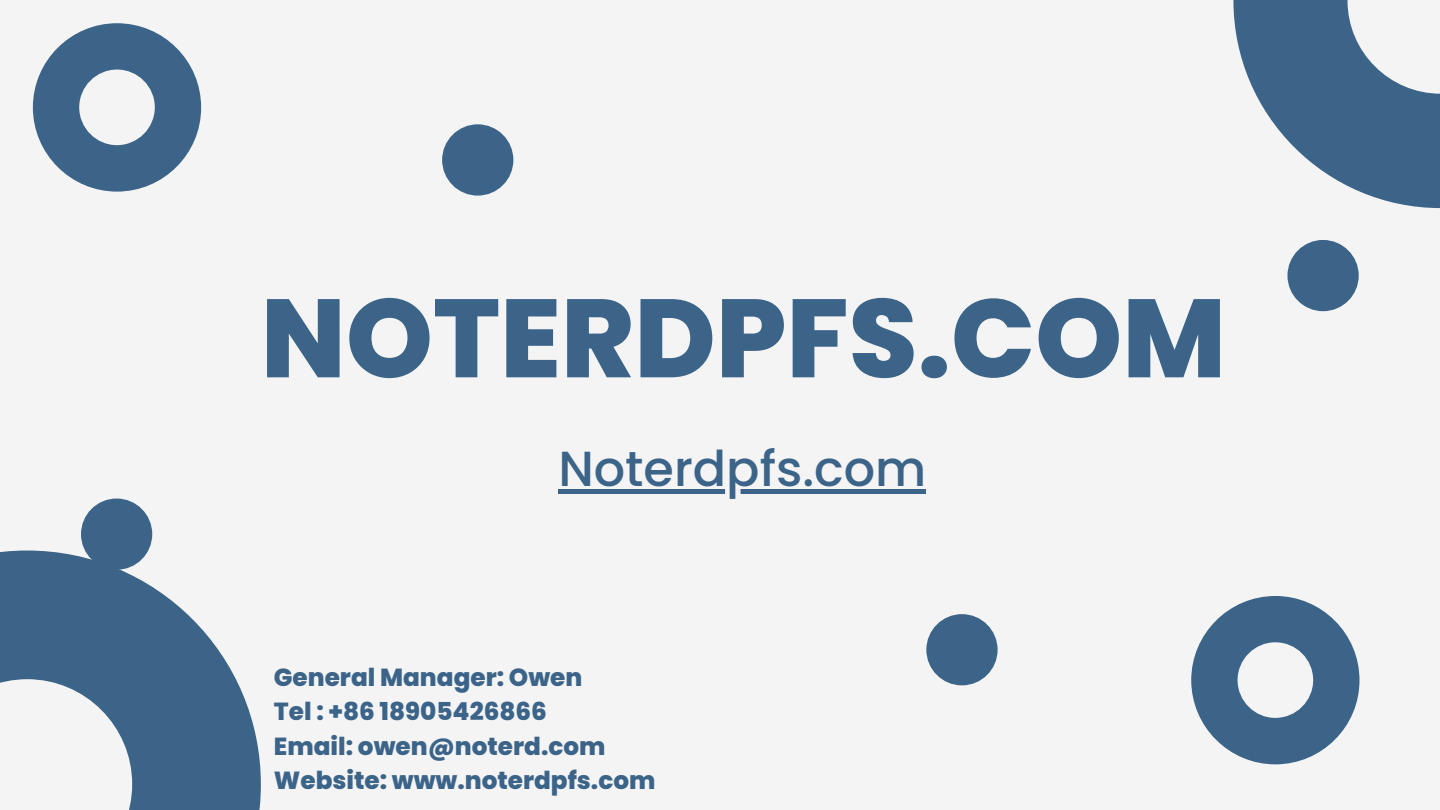
<style>
.page{position:relative;width:1440px;height:810px;background:#f4f4f4}
.page>*{position:absolute;margin:0;border:0;box-sizing:border-box;transform-origin:0 0}
.t1{font:800 111px "Poppins";color:#3c6489}
.t2{font:500 49.2px "Poppins";color:#3c6489}
.t3{font:800 24.7px/34.5px "Poppins";color:#3c6489}
</style>
<div class="page">
<svg style="left:1233px;top:0;width:207px;height:208px"></svg>
<svg style="left:1191px;top:596px;width:169px;height:168px"></svg>
<svg style="left:33px;top:23px;width:168px;height:169px"></svg>
<svg style="left:0;top:551px;width:261px;height:259px;fill:#3c6489"></svg>
<div style="left:81px;top:499px;width:71px;height:71px;background:#3c6489;border-radius:50%"></div>
<div style="left:1287px;top:240px;width:72px;height:71px;background:#3c6489;border-radius:50%"></div>
<div style="left:442px;top:124px;width:71px;height:72px;background:#3c6489;border-radius:50%"></div>
<div style="left:926px;top:614px;width:72px;height:71px;background:#3c6489;border-radius:50%"></div>
<div style="left:558px;top:489px;width:368px;height:5px;background:#3c6489"></div>
<h1 class="t1" style="left:261px;top:261px;width:967px">NOTERDPFS.COM</h1>
<h2 class="t2" style="left:558px;top:435px;width:369px">Noterdpfs.com</h2>
<p class="t3" style="left:274px;top:660px;width:383px">General Manager: Owen<br>Tel : +86 18905426866<br>Email: owen@noterd.com<br>Website: www.noterdpfs.com</p>
</div>
